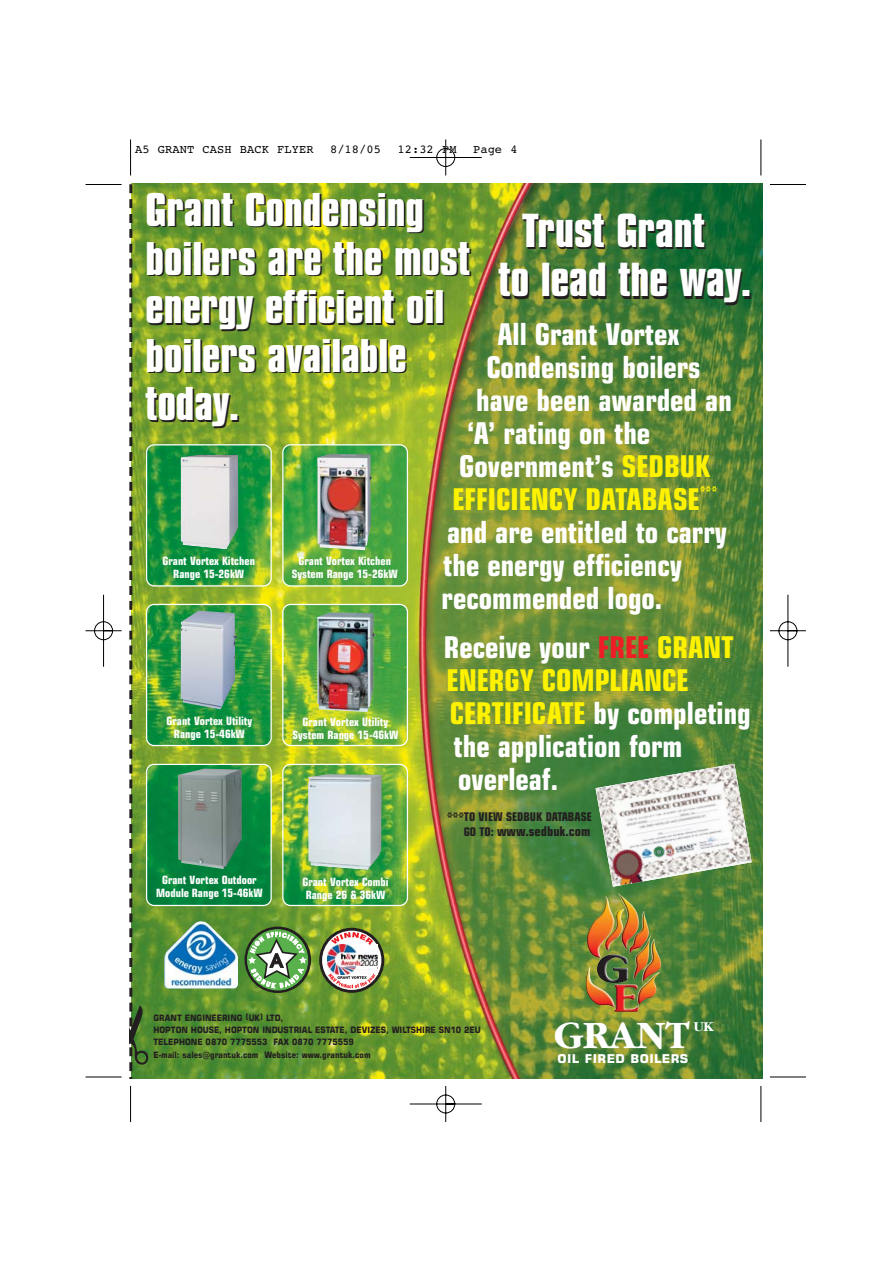
<style>
.page{position:relative;width:893px;height:1263px;background:#fff}
.page>*{position:absolute;margin:0;border:0;box-sizing:border-box;transform-origin:0 0}
.t1{font:700 40.95px/49.2px "Compacta BT";color:#fff;text-align:center;scale:1.13 1}
.t2{font:700 40.5px/48.6px "Compacta BT";color:#fff;scale:1.13 1}
.t3{font:700 40.2px "Garamond";color:#fff}
.t4{font:700 condensed 30px/33px "Square 721 BT";color:#fff}
.t5{font:700 condensed 30px "Square 721 BT";color:#fff200}
.t6{font:700 14.1px "Garamond";color:#fff}
.t7{font:700 condensed 13.5px "Eurostile";color:#231f20}
.t8{font:700 condensed 13.5px "Square 721 BT";color:#fff200}
.t9{font:700 12.15px "Square 721 BT";letter-spacing:.035em;color:#fff}
.t10{font:12px "Courier";letter-spacing:.005em;color:#000}
.t11{font:700 condensed 12px "Eurostile";color:#231f20}
.t12{font:700 condensed 11.4px/12.8px "Square 721 BT";color:#fff;text-align:center}
.t13{font:700 8.85px/12.3px "Square 721 BT";color:#231f20;scale:.87 1}
.s1{color:#fff200}
.s2{color:#ed1e25}
.s3{font-size:12px}
</style>
<div class="page">
<img style="left:85px;top:139px;width:721px;height:983px">
<p class="t10" style="left:135px;top:145px;width:180px">A5 GRANT CASH BACK FLYER</p>
<p class="t10" style="left:330px;top:145px;width:52px">8/18/05</p>
<p class="t10" style="left:397px;top:145px;width:61px">12:32 PM</p>
<p class="t10" style="left:473px;top:145px;width:46px">Page 4</p>
<h2 class="t2" style="left:146px;top:189px;width:289px">Grant Condensing boilers are the most energy efficient oil boilers available today.</h2>
<h1 class="t1" style="left:498px;top:210px;width:225px">Trust Grant<br>to lead the way.</h1>
<p class="t4" style="left:497px;top:320px;width:184px">All Grant Vortex</p>
<p class="t4" style="left:486px;top:353px;width:216px">Condensing boilers</p>
<p class="t4" style="left:476px;top:386px;width:257px">have been awarded an</p>
<p class="t4" style="left:467px;top:419px;width:185px">‘A’ rating on the</p>
<p class="t4" style="left:459px;top:452px;width:252px">Government’s <span class="s1">SEDBUK</span></p>
<p class="t5" style="left:452px;top:485px;width:249px">EFFICIENCY DATABASE</p>
<p class="t8" style="left:699px;top:485px;width:19px">***</p>
<p class="t4" style="left:441px;top:518px;width:287px">and are entitled to carry the energy efficiency recommended logo.</p>
<p class="t4" style="left:444px;top:633px;width:291px">Receive your <span class="s2">FREE</span> <span class="s1">GRANT</span></p>
<p class="t5" style="left:446px;top:667px;width:243px">ENERGY COMPLIANCE</p>
<p class="t4" style="left:450px;top:699px;width:302px"><span class="s1">CERTIFICATE</span> by completing</p>
<p class="t4" style="left:453px;top:732px;width:230px">the application form</p>
<p class="t4" style="left:458px;top:765px;width:101px">overleaf.</p>
<p class="t12" style="left:162px;top:556px;width:94px">Grant Vortex Kitchen<br>Range 15-26kW</p>
<p class="t12" style="left:292px;top:556px;width:107px">Grant Vortex Kitchen<br>System Range 15-26kW</p>
<p class="t12" style="left:166px;top:716px;width:87px">Grant Vortex Utility<br>Range 15-46kW</p>
<p class="t12" style="left:292px;top:717px;width:107px">Grant Vortex Utility<br>System Range 15-46kW</p>
<p class="t12" style="left:156px;top:875px;width:108px">Grant Vortex Outdoor<br>Module Range 15-46kW</p>
<p class="t12" style="left:302px;top:876px;width:88px;text-align:left">Grant Vortex Combi<br>Range 26 &amp; 36kW</p>
<p class="t11" style="left:447px;top:812px;width:146px">***TO VIEW SEDBUK DATABASE</p>
<p class="t7" style="left:463px;top:826px;width:128px"><span class="s3">GO TO:</span> www.sedbuk.com</p>
<p class="t13" style="left:153px;top:1012px;width:378px">GRANT ENGINEERING (UK) LTD,<br>HOPTON HOUSE, HOPTON INDUSTRIAL ESTATE, DEVIZES, WILTSHIRE SN10 2EU TELEPHONE 0870 7775553 FAX 0870 7775559<br>E-mail: sales@grantuk.com Website: www.grantuk.com</p>
<h3 class="t3" style="left:554px;top:1020px;width:137px">GRANT</h3>
<p class="t6" style="left:693px;top:1021px;width:22px">UK</p>
<p class="t9" style="left:557px;top:1054px;width:132px">OIL FIRED BOILERS</p>
</div>
